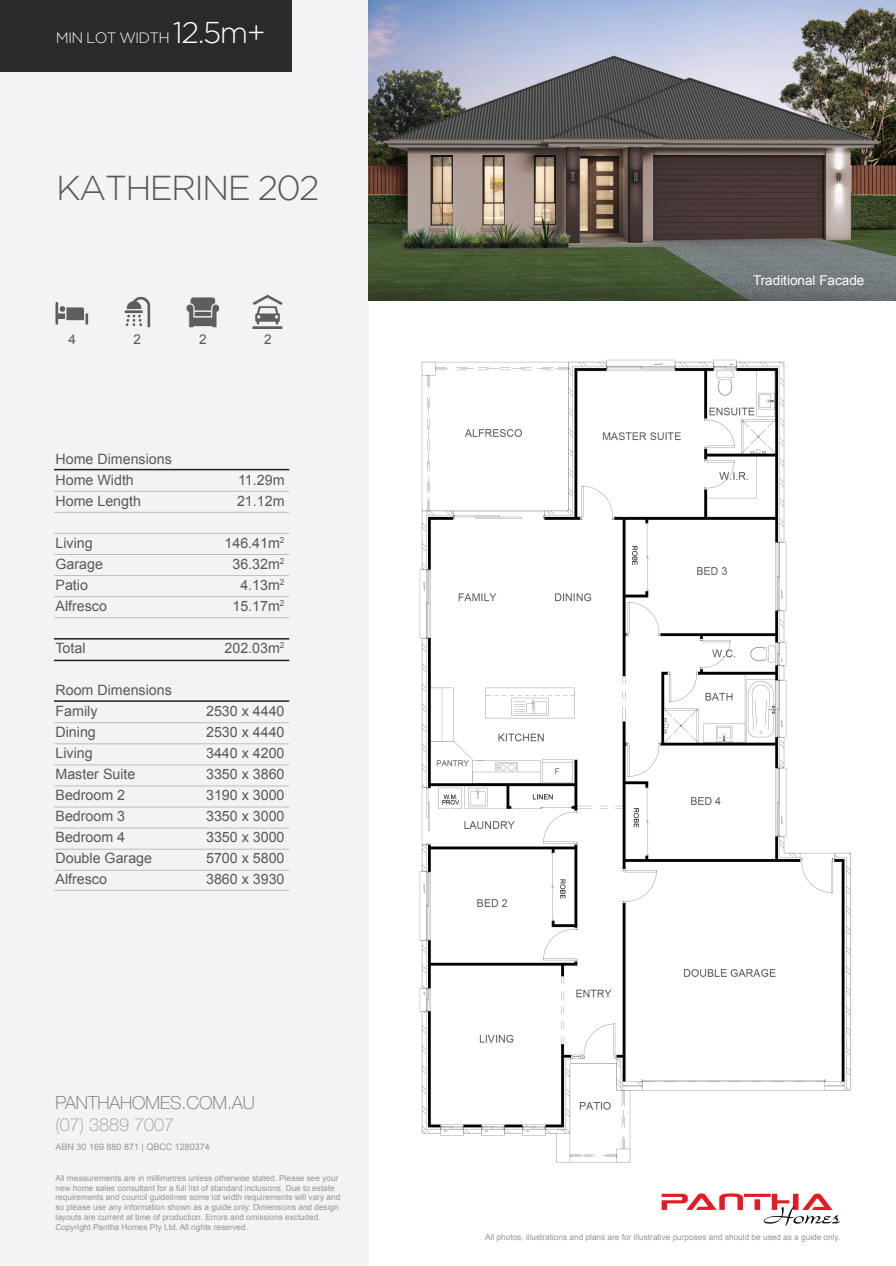
<style>
.page{position:relative;width:896px;height:1266px;background:#fff}
.page>*{position:absolute;margin:0;border:0;box-sizing:border-box;transform-origin:0 0}
.t1{font:300 34.5px "Gotham";letter-spacing:-.05em;color:#57585a}
.t2{font:100 18px "Helvetica Neue";color:#6c6d70}
.t3{font:100 18px "Helvetica Neue";color:#939598}
.t4{font:300 15px "Gotham";letter-spacing:-.05em;color:#fff}
.t5{font:14.25px/21px "Arial";color:#57585a;text-align:justify}
.t6{font:13.5px "Arial";color:#fff}
.t7{font:13.5px "Arial";color:#57585a}
.t8{font:9px "Arial";color:#939598}
.t9{font:8.25px/9.9px "Arial";color:#939598}
.s1{font-size:30px}
</style>
<div class="page">
<div style="left:0;top:0;width:368px;height:1266px;background:#f2f3f4"></div>
<img style="left:419px;top:359px;width:432px;height:804px">
<img style="left:368px;top:0;width:528px;height:300px">
<div style="left:0;top:0;width:291px;height:72px;background:#2b292a"></div>
<hr style="left:54px;top:491px;width:235px;height:1px;background:#bcbdc0">
<hr style="left:54px;top:469px;width:235px;height:1px;background:#231f20">
<hr style="left:54px;top:512px;width:235px;height:1px;background:#bcbdc0">
<hr style="left:54px;top:533px;width:235px;height:1px;background:#bcbdc0">
<hr style="left:54px;top:554px;width:235px;height:1px;background:#bcbdc0">
<hr style="left:54px;top:575px;width:235px;height:1px;background:#bcbdc0">
<hr style="left:54px;top:596px;width:235px;height:1px;background:#bcbdc0">
<hr style="left:54px;top:617px;width:235px;height:1px;background:#bcbdc0">
<hr style="left:54px;top:660px;width:235px;height:1px;background:#231f20">
<hr style="left:54px;top:638px;width:235px;height:1px;background:#231f20">
<hr style="left:54px;top:722px;width:235px;height:1px;background:#bcbdc0">
<hr style="left:54px;top:700px;width:235px;height:2px;background:#231f20">
<hr style="left:54px;top:743px;width:235px;height:1px;background:#bcbdc0">
<hr style="left:54px;top:765px;width:235px;height:1px;background:#bcbdc0">
<hr style="left:54px;top:786px;width:235px;height:1px;background:#bcbdc0">
<hr style="left:54px;top:807px;width:235px;height:1px;background:#bcbdc0">
<hr style="left:54px;top:828px;width:235px;height:1px;background:#bcbdc0">
<hr style="left:54px;top:849px;width:235px;height:1px;background:#bcbdc0">
<hr style="left:54px;top:870px;width:235px;height:1px;background:#bcbdc0">
<hr style="left:54px;top:890px;width:235px;height:1px;background:#bcbdc0">
<img style="left:56px;top:295px;width:227px;height:33px">
<img style="left:661px;top:1193px;width:180px;height:33px">
<p class="t4" style="left:56px;top:29px;width:212px">MIN LOT WIDTH <span class="s1">12.5m+</span></p>
<p class="t1" style="left:56px;top:169px;width:265px">KATHERINE 202</p>
<p class="t7" style="left:68px;top:331px;width:9px">4</p>
<p class="t7" style="left:133px;top:331px;width:9px">2</p>
<p class="t7" style="left:199px;top:331px;width:9px">2</p>
<p class="t7" style="left:264px;top:331px;width:9px">2</p>
<p class="t5" style="left:56px;top:449px;width:118px">Home Dimensions</p>
<p class="t5" style="left:56px;top:470px;width:80px">Home Width</p>
<p class="t5" style="left:56px;top:491px;width:87px">Home Length</p>
<p class="t5" style="left:56px;top:533px;width:39px">Living</p>
<p class="t5" style="left:56px;top:554px;width:49px">Garage</p>
<p class="t5" style="left:56px;top:575px;width:34px">Patio</p>
<p class="t5" style="left:56px;top:596px;width:53px">Alfresco</p>
<p class="t5" style="left:56px;top:638px;width:32px">Total</p>
<p class="t5" style="left:56px;top:680px;width:118px">Room Dimensions</p>
<p class="t5" style="left:56px;top:701px;width:43px">Family</p>
<p class="t5" style="left:56px;top:722px;width:42px">Dining</p>
<p class="t5" style="left:56px;top:743px;width:39px">Living</p>
<p class="t5" style="left:56px;top:764px;width:81px">Master Suite</p>
<p class="t5" style="left:56px;top:785px;width:71px">Bedroom 2</p>
<p class="t5" style="left:56px;top:806px;width:71px">Bedroom 3</p>
<p class="t5" style="left:56px;top:827px;width:71px">Bedroom 4</p>
<p class="t5" style="left:56px;top:848px;width:98px">Double Garage</p>
<p class="t5" style="left:56px;top:869px;width:53px">Alfresco</p>
<p class="t5" style="left:238px;top:470px;width:48px">11.29m</p>
<p class="t5" style="left:237px;top:491px;width:49px">21.12m</p>
<p class="t5" style="left:224px;top:533px;width:62px">146.41m<sup>2</sup></p>
<p class="t5" style="left:232px;top:554px;width:54px">36.32m<sup>2</sup></p>
<p class="t5" style="left:240px;top:575px;width:46px">4.13m<sup>2</sup></p>
<p class="t5" style="left:232px;top:596px;width:54px">15.17m<sup>2</sup></p>
<p class="t5" style="left:224px;top:638px;width:62px">202.03m<sup>2</sup></p>
<p class="t5" style="left:206px;top:701px;width:80px">2530 x 4440<br>2530 x 4440<br>3440 x 4200</p>
<p class="t5" style="left:206px;top:764px;width:80px">3350 x 3860</p>
<p class="t5" style="left:206px;top:785px;width:80px">3190 x 3000</p>
<p class="t5" style="left:206px;top:806px;width:80px">3350 x 3000</p>
<p class="t5" style="left:206px;top:827px;width:80px">3350 x 3000</p>
<p class="t5" style="left:206px;top:848px;width:80px">5700 x 5800</p>
<p class="t5" style="left:206px;top:869px;width:80px">3860 x 3930</p>
<p class="t2" style="left:56px;top:1093px;width:201px">PANTHAHOMES.COM.AU</p>
<p class="t3" style="left:56px;top:1114px;width:120px">(07) 3889 7007</p>
<p class="t8" style="left:56px;top:1141px;width:156px">ABN 30 169 880 871 | QBCC 1280374</p>
<p class="t9" style="left:56px;top:1173px;width:286px">All measurements are in millimetres unless otherwise stated. Please see your new home sales consultant for a full list of standard inclusions. Due to estate requirements and council guidelines some lot width requirements will vary and so please use any information shown as a guide only. Dimensions and design layouts are current at time of production. Errors and omissions excluded.<br>Copyright Pantha Homes Pty Ltd. All rights reserved.</p>
<p class="t6" style="left:753px;top:271px;width:113px">Traditional Facade</p>
<p class="t9" style="left:485px;top:1232px;width:357px">All photos, illustrations and plans are for illustrative purposes and should be used as a guide only.</p>
</div>
